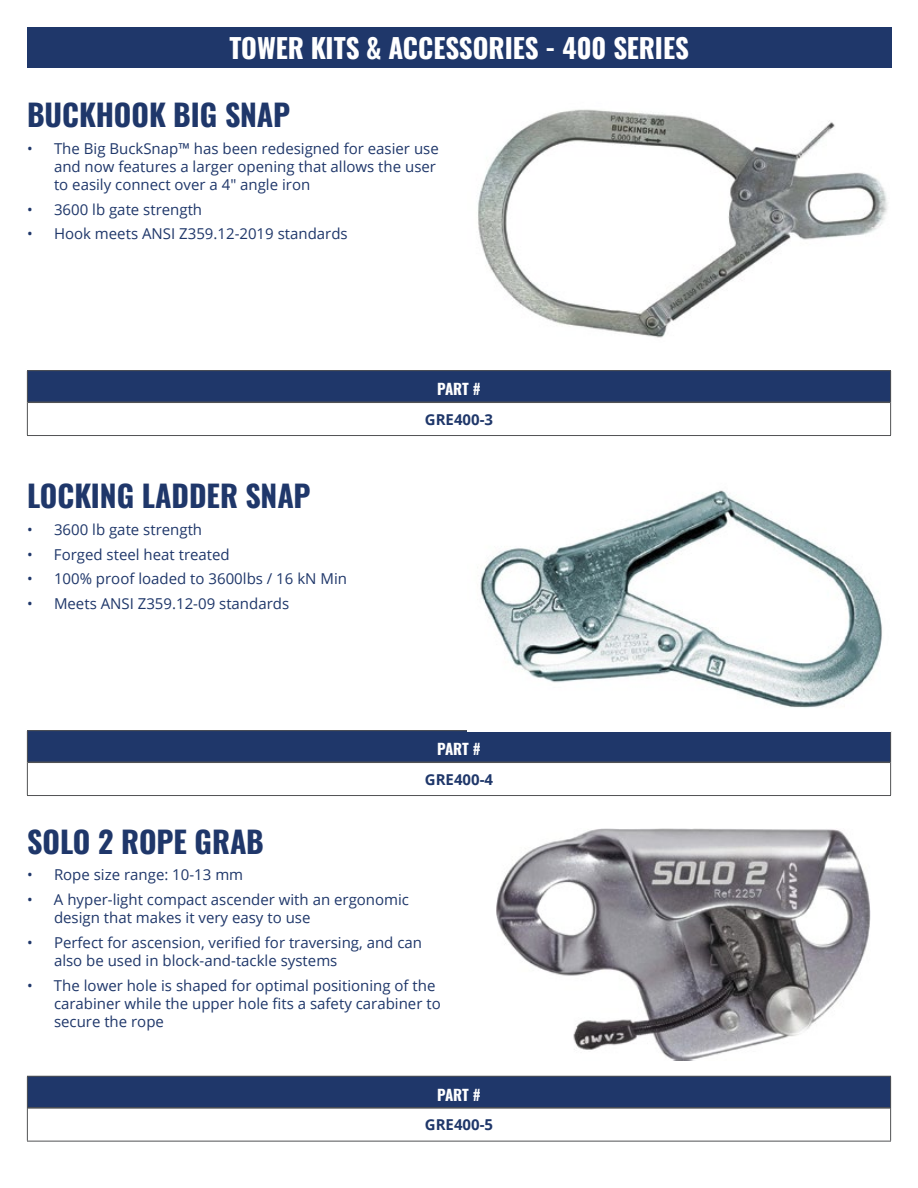
<style>
.page{position:relative;width:918px;height:1188px;background:#fff}
.page>*{position:absolute;margin:0;border:0;box-sizing:border-box;transform-origin:0 0}
.t1{font:30px "Oswald";color:#1f376a}
.t2{font:27px "Oswald";color:#fff}
.t3{font:15px/18px "Open Sans";color:#1f376a}
.t4{font:700 15px "Open Sans";color:#1f376a}
.t5{font:15px "Oswald";letter-spacing:-.01em;color:#fff}
</style>
<div class="page">
<div style="left:27px;top:27px;width:864px;height:40px;background:#1f376a"></div>
<div style="left:27px;top:371px;width:864px;height:31px;background:#1f376a"></div>
<hr style="left:28px;top:402px;width:862px;height:1px;background:#515254">
<hr style="left:27px;top:370px;width:864px;height:1px;background:#515254">
<hr style="left:27px;top:371px;width:1px;height:31px;background:#515254">
<hr style="left:27px;top:402px;width:1px;height:33px;background:#515254">
<hr style="left:27px;top:435px;width:864px;height:1px;background:#515254">
<hr style="left:890px;top:371px;width:1px;height:31px;background:#515254">
<hr style="left:890px;top:402px;width:1px;height:33px;background:#515254">
<img style="left:478px;top:109px;width:410px;height:229px">
<div style="left:27px;top:731px;width:864px;height:31px;background:#1f376a"></div>
<hr style="left:28px;top:762px;width:862px;height:1px;background:#515254">
<hr style="left:27px;top:730px;width:864px;height:1px;background:#515254">
<hr style="left:27px;top:731px;width:1px;height:31px;background:#515254">
<hr style="left:27px;top:762px;width:1px;height:33px;background:#515254">
<hr style="left:27px;top:795px;width:864px;height:1px;background:#515254">
<hr style="left:890px;top:731px;width:1px;height:31px;background:#515254">
<hr style="left:890px;top:762px;width:1px;height:33px;background:#515254">
<img style="left:468px;top:490px;width:423px;height:242px">
<div style="left:27px;top:1076px;width:864px;height:32px;background:#1f376a"></div>
<hr style="left:28px;top:1107px;width:862px;height:2px;background:#515254">
<hr style="left:27px;top:1076px;width:864px;height:1px;background:#515254">
<hr style="left:27px;top:1077px;width:1px;height:31px;background:#515254">
<hr style="left:27px;top:1108px;width:1px;height:33px;background:#515254">
<hr style="left:27px;top:1141px;width:864px;height:1px;background:#515254">
<hr style="left:890px;top:1077px;width:1px;height:31px;background:#515254">
<hr style="left:890px;top:1108px;width:1px;height:33px;background:#515254">
<img style="left:496px;top:828px;width:374px;height:232px">
<h2 class="t2" style="left:229px;top:37px;width:461px">TOWER KITS &amp; ACCESSORIES - 400 SERIES</h2>
<h1 class="t1" style="left:27px;top:103px;width:265px">BUCKHOOK BIG SNAP</h1>
<p class="t3" style="left:54px;top:141px;width:386px;text-indent:-27px">• The Big BuckSnap™ has been redesigned for easier use and now features a larger opening that allows the user to easily connect over a 4″ angle iron</p>
<p class="t3" style="left:27px;top:202px;width:177px">• 3600 lb gate strength</p>
<p class="t3" style="left:27px;top:226px;width:322px">• Hook meets ANSI Z359.12-2019 standards</p>
<h1 class="t1" style="left:27px;top:484px;width:285px">LOCKING LADDER SNAP</h1>
<p class="t3" style="left:27px;top:522px;width:177px">• 3600 lb gate strength</p>
<p class="t3" style="left:27px;top:547px;width:204px">• Forged steel heat treated</p>
<p class="t3" style="left:27px;top:571px;width:322px">• 100% proof loaded to 3600lbs / 16 kN Min</p>
<p class="t3" style="left:27px;top:596px;width:264px">• Meets ANSI Z359.12-09 standards</p>
<h1 class="t1" style="left:27px;top:829px;width:238px">SOLO 2 ROPE GRAB</h1>
<p class="t5" style="left:437px;top:383px;width:45px">PART #</p>
<p class="t4" style="left:425px;top:413px;width:70px">GRE400-3</p>
<p class="t5" style="left:437px;top:743px;width:45px">PART #</p>
<p class="t4" style="left:425px;top:773px;width:70px">GRE400-4</p>
<p class="t3" style="left:27px;top:868px;width:218px">• Rope size range: 10-13 mm</p>
<p class="t3" style="left:54px;top:892px;width:357px;text-indent:-27px">• A hyper-light compact ascender with an ergonomic design that makes it very easy to use</p>
<p class="t3" style="left:54px;top:935px;width:370px;text-indent:-27px">• Perfect for ascension, verified for traversing, and can also be used in block-and-tackle systems</p>
<p class="t3" style="left:54px;top:978px;width:388px;text-indent:-27px">• The lower hole is shaped for optimal positioning of the carabiner while the upper hole fits a safety carabiner to secure the rope</p>
<p class="t5" style="left:437px;top:1089px;width:45px">PART #</p>
<p class="t4" style="left:425px;top:1119px;width:70px">GRE400-5</p>
</div>
